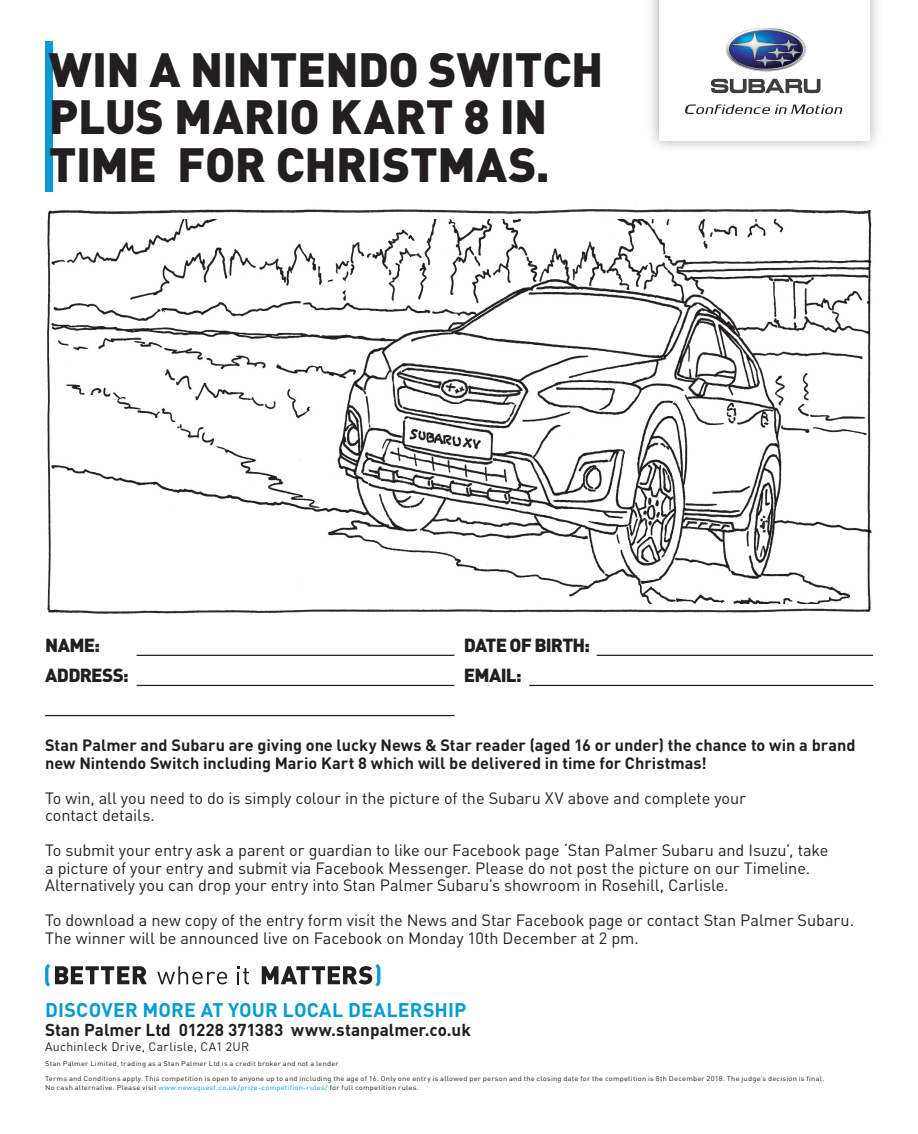
<style>
.page{position:relative;width:918px;height:1134px;background:#fff}
.page>*{position:absolute;margin:0;border:0;box-sizing:border-box;transform-origin:0 0}
.t1{font:900 47.5px/47.5px "DIN Pro";letter-spacing:-.01em;color:#231f20}
.t2{font:700 19.5px "DIN Pro";letter-spacing:.005em;color:#069bd2}
.t3{font:900 18.75px "DIN Pro";letter-spacing:-.045em;color:#231f20}
.t4{font:700 17.12px "DIN Pro";color:#231f20}
.t5{font:16.25px/17.5px "DIN Pro";letter-spacing:-.005em;color:#231f20}
.t6{font:700 16.25px/17.5px "DIN Pro";color:#231f20}
.t7{font:12.25px "DIN Pro";letter-spacing:.025em;color:#231f20}
.t8{font:6.75px/8.8px "DIN Pro";letter-spacing:.025em;color:#231f20;scale:1.11 1}
.s1{color:#069bd2}
</style>
<div class="page">
<div style="left:645px;top:0;width:238px;height:154px;background:#231f20;opacity:.4"></div>
<div style="left:659px;top:0;width:210px;height:140px;background:#fff"></div>
<img style="left:726px;top:28px;width:80px;height:43px">
<svg style="left:711px;top:79px;width:109px;height:14px"></svg>
<svg style="left:685px;top:105px;width:157px;height:9px"></svg>
<hr style="left:137px;top:655px;width:317px;height:1px;background:#231f20">
<hr style="left:596px;top:655px;width:277px;height:1px;background:#231f20">
<hr style="left:137px;top:685px;width:317px;height:1px;background:#231f20">
<hr style="left:529px;top:685px;width:344px;height:1px;background:#231f20">
<hr style="left:45px;top:715px;width:409px;height:1px;background:#231f20">
<svg style="left:262px;top:964px;width:118px;height:23px"></svg>
<svg style="left:237px;top:966px;width:12px;height:18px"></svg>
<svg style="left:157px;top:966px;width:70px;height:18px"></svg>
<svg style="left:45px;top:964px;width:102px;height:23px"></svg>
<div style="left:45px;top:41px;width:8px;height:150px;background:#069bd2"></div>
<img style="left:47px;top:209px;width:825px;height:405px">
<p class="t1" style="left:49px;top:40px;width:556px">WIN A NINTENDO SWITCH<br>PLUS MARIO KART 8 IN<br>TIME FOR CHRISTMAS.</p>
<p class="t3" style="left:45px;top:629px;width:56px">NAME:</p>
<p class="t3" style="left:45px;top:659px;width:85px">ADDRESS:</p>
<p class="t3" style="left:464px;top:629px;width:128px">DATE OF BIRTH:</p>
<p class="t3" style="left:464px;top:659px;width:59px">EMAIL:</p>
<p class="t6" style="left:45px;top:736px;width:812px">Stan Palmer and Subaru are giving one lucky News &amp; Star reader (aged 16 or under) the chance to win a brand new Nintendo Switch including Mario Kart 8 which will be delivered in time for Christmas!</p>
<p class="t5" style="left:45px;top:788px;width:702px">To win, all you need to do is simply colour in the picture of the Subaru XV above and complete your contact details.</p>
<p class="t5" style="left:45px;top:841px;width:785px">To submit your entry ask a parent or guardian to like our Facebook page ‘Stan Palmer Subaru and Isuzu’, take a picture of your entry and submit via Facebook Messenger. Please do not post the picture on our Timeline.<br>Alternatively you can drop your entry into Stan Palmer Subaru’s showroom in Rosehill, Carlisle.</p>
<p class="t5" style="left:45px;top:911px;width:810px">To download a new copy of the entry form visit the News and Star Facebook page or contact Stan Palmer Subaru.<br>The winner will be announced live on Facebook on Monday 10th December at 2 pm.</p>
<p class="t2" style="left:45px;top:994px;width:422px">DISCOVER MORE AT YOUR LOCAL DEALERSHIP</p>
<p class="t4" style="left:45px;top:1016px;width:427px">Stan Palmer Ltd 01228 371383 www.stanpalmer.co.uk</p>
<p class="t7" style="left:45px;top:1037px;width:206px">Auchinleck Drive, Carlisle, CA1 2UR</p>
<p class="t8" style="left:45px;top:1058px;width:266px">Stan Palmer Limited, trading as a Stan Palmer Ltd is a credit broker and not a lender</p>
<p class="t8" style="left:45px;top:1073px;width:703px">Terms and Conditions apply. This competition is open to anyone up to and including the age of 16. Only one entry is allowed per person and the closing date for the competition is 8th December 2018. The judge’s decision is final.<br>No cash alternative. Please visit <span class="s1">www.newsquest.co.uk/prize-competition-rules/</span> for full competition rules.</p>
</div>
